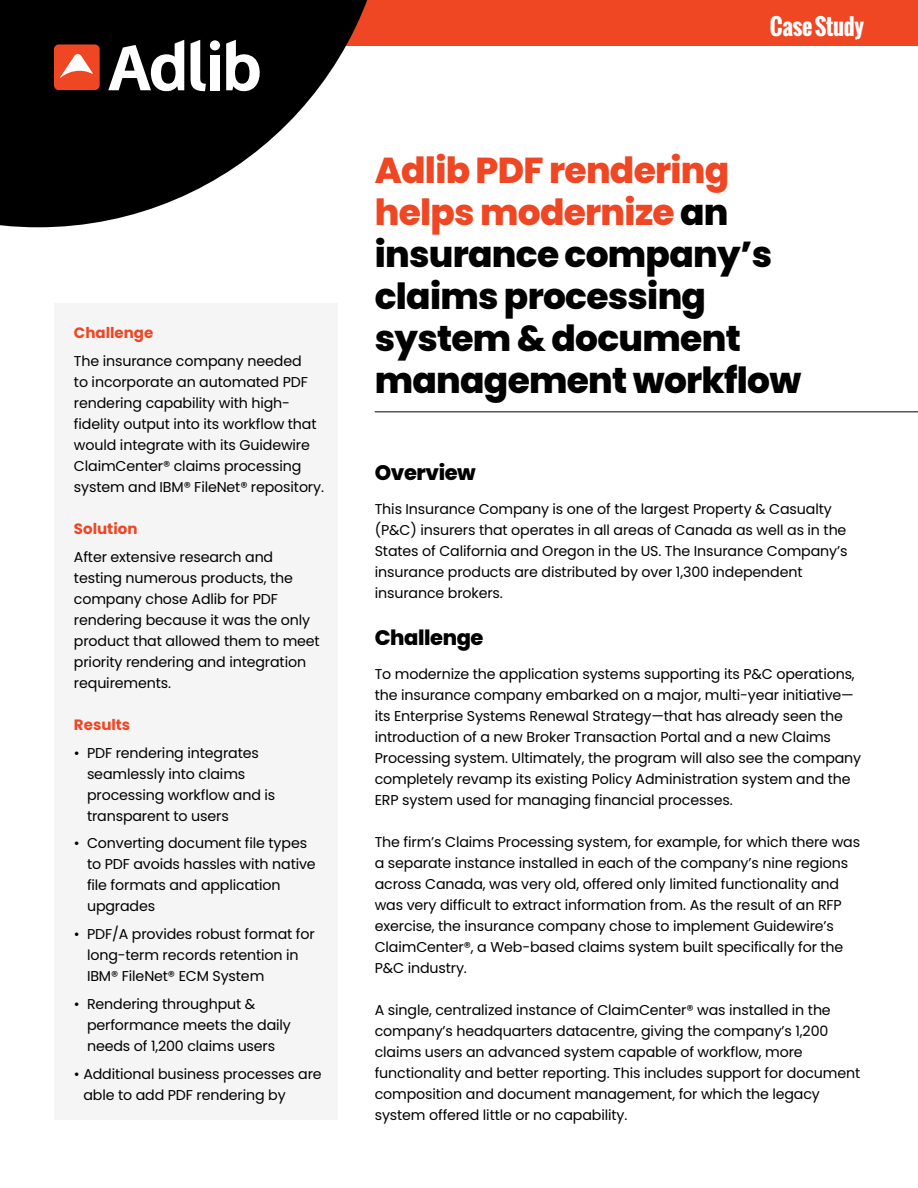
<style>
.page{position:relative;width:918px;height:1188px;background:#fff}
.page>*{position:absolute;margin:0;border:0;box-sizing:border-box;transform-origin:0 0}
.t1{font:800 36px/42px "Poppins";letter-spacing:-.02em;color:#000}
.t2{font:700 22.5px "Oswald";letter-spacing:-.015em;color:#fff}
.t3{font:800 21px "Poppins";letter-spacing:-.02em;color:#000}
.t4{font:700 15px "Poppins";color:#ef4623}
.t5{font:14.25px/21px "Poppins";letter-spacing:-.01em;color:#000}
.s1{color:#ef4623}
</style>
<div class="page">
<div style="left:54px;top:303px;width:284px;height:817px;background:#f5f5f6"></div>
<div style="left:0;top:0;width:918px;height:46px;background:#ef4623"></div>
<svg style="left:0;top:0;width:367px;height:227px;fill:#000"></svg>
<svg style="left:54px;top:44px;width:46px;height:46px;background:#ea5e41"></svg>
<svg style="left:226px;top:40px;width:34px;height:51px"></svg>
<svg style="left:108px;top:40px;width:76px;height:51px"></svg>
<svg style="left:191px;top:40px;width:15px;height:51px"></svg>
<div style="left:210px;top:55px;width:10px;height:35px;background:#fff"></div>
<div style="left:210px;top:40px;width:10px;height:10px;background:#fff;border-radius:50%"></div>
<hr style="left:375px;top:411px;width:543px;height:1px;background:#000">
<p class="t4" style="left:74px;top:324px;width:81px">Challenge</p>
<p class="t5" style="left:74px;top:351px;width:252px">The insurance company needed<br>to incorporate an automated PDF rendering capability with high&shy;fidelity output into its workflow that would integrate with its Guidewire ClaimCenter® claims processing system and IBM® FileNet® repository.</p>
<p class="t4" style="left:74px;top:520px;width:65px">Solution</p>
<p class="t5" style="left:74px;top:546px;width:247px">After extensive research and testing numerous products, the company chose Adlib for PDF rendering because it was the only product that allowed them to meet priority rendering and integration requirements.</p>
<p class="t4" style="left:74px;top:716px;width:58px">Results</p>
<p class="t5" style="left:87px;top:742px;width:190px;text-indent:-13px">• PDF rendering integrates seamlessly into claims processing workflow and is transparent to users</p>
<p class="t5" style="left:87px;top:833px;width:230px;text-indent:-13px">• Converting document file types to PDF avoids hassles with native file formats and application upgrades</p>
<p class="t5" style="left:87px;top:924px;width:229px;text-indent:-13px">• PDF/A provides robust format for long-term records retention in<br>IBM® FileNet® ECM System</p>
<p class="t5" style="left:87px;top:994px;width:205px;text-indent:-13px">• Rendering throughput &amp; performance meets the daily needs of 1,200 claims users</p>
<p class="t5" style="left:83px;top:1063px;width:240px;text-indent:-9px">• Additional business processes are able to add PDF rendering by</p>
<h2 class="t2" style="left:770px;top:10px;width:96px">Case Study</h2>
<h1 class="t1" style="left:375px;top:149px;width:428px"><span class="s1">Adlib PDF rendering helps modernize</span> an insurance company’s claims processing system &amp; document management workflow</h1>
<h3 class="t3" style="left:375px;top:460px;width:103px">Overview</h3>
<p class="t5" style="left:375px;top:499px;width:474px">This Insurance Company is one of the largest Property &amp; Casualty (P&amp;C) insurers that operates in all areas of Canada as well as in the States of California and Oregon in the US. The Insurance Company’s insurance products are distributed by over 1,300 independent insurance brokers.</p>
<h3 class="t3" style="left:375px;top:625px;width:110px">Challenge</h3>
<p class="t5" style="left:375px;top:664px;width:488px">To modernize the application systems supporting its P&amp;C operations, the insurance company embarked on a major, multi-year initiative— its Enterprise Systems Renewal Strategy—that has already seen the introduction of a new Broker Transaction Portal and a new Claims Processing system. Ultimately, the program will also see the company completely revamp its existing Policy Administration system and the ERP system used for managing financial processes.</p>
<p class="t5" style="left:375px;top:832px;width:487px">The firm’s Claims Processing system, for example, for which there was a separate instance installed in each of the company’s nine regions across Canada, was very old, offered only limited functionality and was very difficult to extract information from. As the result of an RFP exercise, the insurance company chose to implement Guidewire’s ClaimCenter®, a Web-based claims system built specifically for the P&amp;C industry.</p>
<p class="t5" style="left:375px;top:1000px;width:487px">A single, centralized instance of ClaimCenter® was installed in the company’s headquarters datacentre, giving the company’s 1,200 claims users an advanced system capable of workflow, more functionality and better reporting. This includes support for document composition and document management, for which the legacy system offered little or no capability.</p>
</div>
